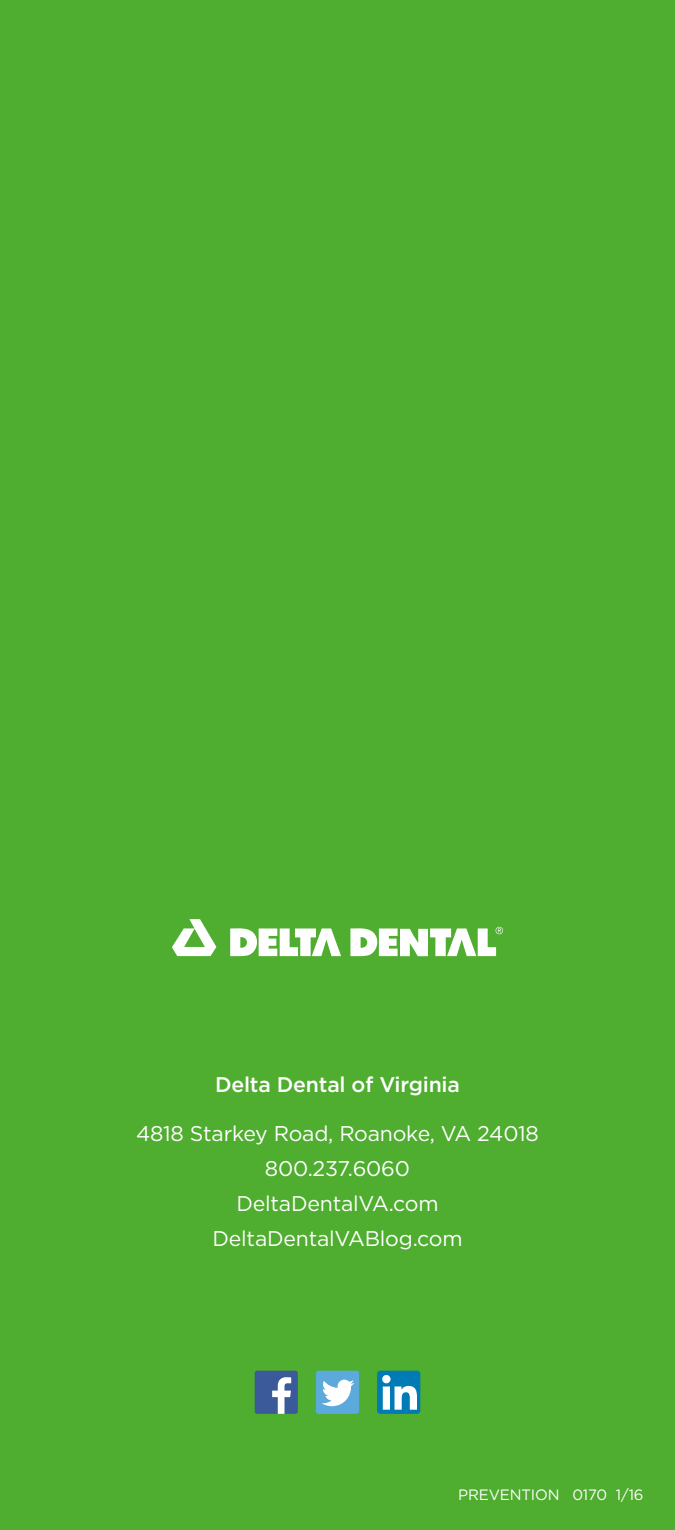
<style>
.page{position:relative;width:675px;height:1530px;background:#4fad2f}
.page>*{position:absolute;margin:0;border:0;box-sizing:border-box;transform-origin:0 0}
.Body{font:21.25px/35px "Gotham";letter-spacing:-.01em;color:#fff;text-align:center}
.Body-2{font:500 21.25px "Gotham";letter-spacing:-.01em;color:#fff}
.Body-3{font:15px "Gotham";letter-spacing:-.01em;color:#fff}
</style>
<div class="page">
<div style="left:255px;top:1371px;width:43px;height:43px;background:#3b5a9a;border-radius:2px"></div>
<svg style="left:272px;top:1377px;width:19px;height:37px"></svg>
<div style="left:316px;top:1371px;width:43px;height:43px;background:#5ca9dc;border-radius:2px"></div>
<svg style="left:322px;top:1380px;width:32px;height:26px"></svg>
<div style="left:377px;top:1371px;width:43px;height:43px;background:#007bb6;border-radius:3px"></div>
<svg style="left:382px;top:1375px;width:35px;height:35px"></svg>
<svg style="left:172px;top:919px;width:44px;height:37px"></svg>
<svg style="left:230px;top:928px;width:111px;height:29px"></svg>
<svg style="left:350px;top:927px;width:153px;height:30px"></svg>
<p class="Body-2" style="left:215px;top:1070px;width:246px">Delta Dental of Virginia</p>
<p class="Body" style="left:136px;top:1116px;width:404px">4818 Starkey Road, Roanoke, VA 24018<br>800.237.6060<br>DeltaDentalVA.com<br>DeltaDentalVABlog.com</p>
<p class="Body-3" style="left:458px;top:1485px;width:187px">PREVENTION 0170 1/16</p>
</div>
